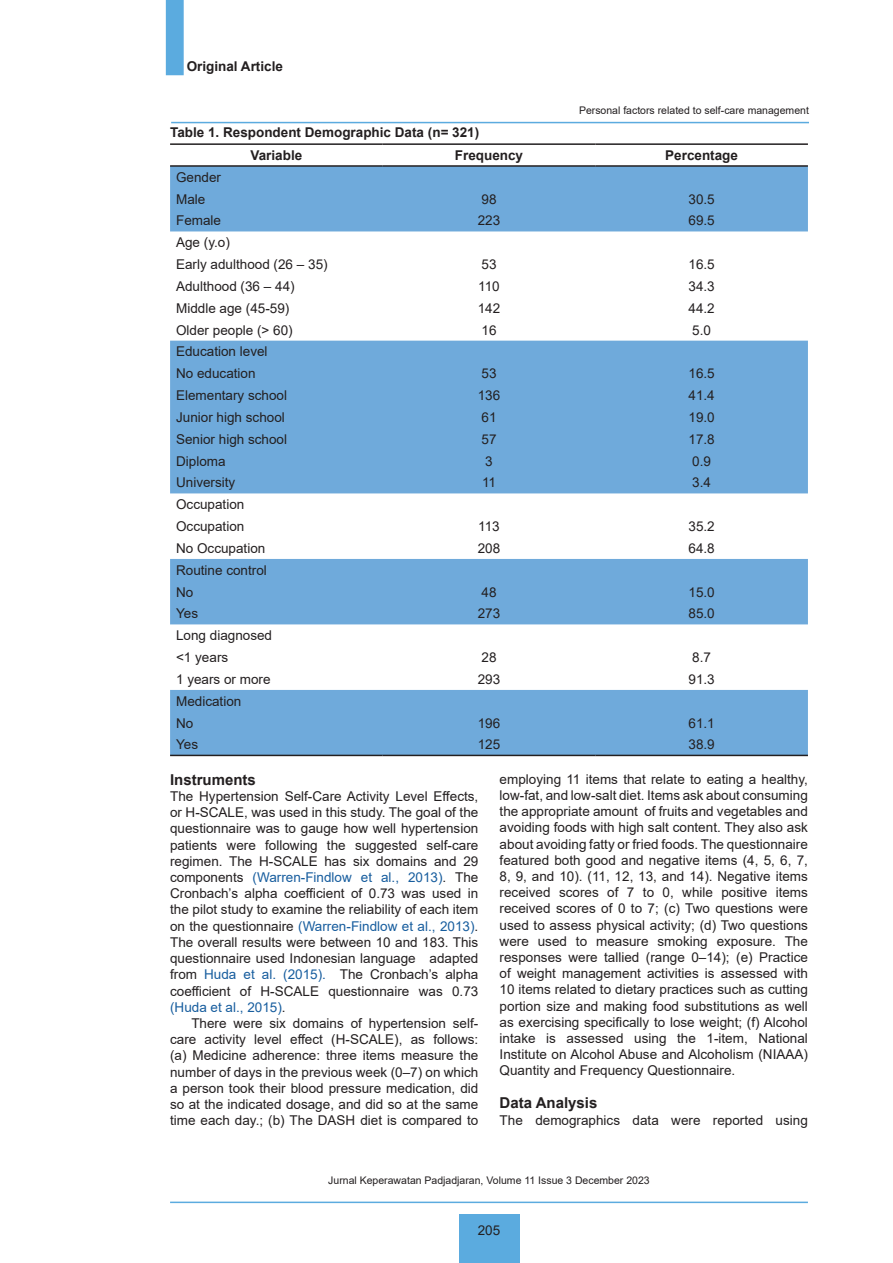
<style>
.page{position:relative;width:893px;height:1263px;background:#fff}
.page>*{position:absolute;margin:0;border:0;box-sizing:border-box;transform-origin:0 0}
.Heading_2{font:700 15px "Arial";color:#231f20}
.Paragraf_Lanjutan{font:13.5px/16.2px "Arial";color:#231f20;text-align:justify}
.Paragraf_Awal{font:13.5px/16.2px "Arial";color:#231f20;text-align:justify}
.Judul_Table{font:700 13.5px "Arial";color:#231f20}
.Running_Title{font:10.5px "Arial";color:#231f20}
.s1{color:#175d9e}
</style>
<div class="page">
<div style="left:166px;top:0;width:18px;height:75px;background:#5babdf;border:2px solid #5babdf"></div>
<div style="left:459px;top:1214px;width:60px;height:49px;background:#5babdf"></div>
<hr style="left:170px;top:1201px;width:638px;height:2px;background:#5babdf">
<hr style="left:171px;top:122px;width:638px;height:1px;background:#5babdf">
<svg style="left:170px;top:167px;width:638px;height:588px;fill:#6faadb"></svg>
<hr style="left:170px;top:143px;width:213px;height:2px;background:#231f20">
<hr style="left:383px;top:143px;width:212px;height:2px;background:#231f20">
<hr style="left:595px;top:143px;width:213px;height:2px;background:#231f20">
<hr style="left:170px;top:165px;width:213px;height:2px;background:#231f20">
<hr style="left:383px;top:165px;width:212px;height:2px;background:#231f20">
<hr style="left:595px;top:165px;width:213px;height:2px;background:#231f20">
<hr style="left:170px;top:755px;width:213px;height:1px;background:#231f20">
<hr style="left:383px;top:755px;width:212px;height:1px;background:#231f20">
<hr style="left:595px;top:755px;width:213px;height:1px;background:#231f20">
<p class="Judul_Table" style="left:187px;top:56px;width:98px">Original Article</p>
<p class="Running_Title" style="left:579px;top:103px;width:231px">Personal factors related to self-care management</p>
<p class="Judul_Table" style="left:170px;top:123px;width:311px">Table 1. Respondent Demographic Data (n= 321)</p>
<p class="Judul_Table" style="left:250px;top:146px;width:53px">Variable</p>
<p class="Judul_Table" style="left:455px;top:146px;width:70px">Frequency</p>
<p class="Judul_Table" style="left:665px;top:146px;width:74px">Percentage</p>
<p class="Paragraf_Lanjutan" style="left:176px;top:169px;width:47px">Gender</p>
<p class="Paragraf_Lanjutan" style="left:176px;top:191px;width:31px">Male</p>
<p class="Paragraf_Lanjutan" style="left:481px;top:191px;width:17px">98</p>
<p class="Paragraf_Lanjutan" style="left:688px;top:191px;width:28px">30.5</p>
<p class="Paragraf_Lanjutan" style="left:176px;top:213px;width:47px">Female</p>
<p class="Paragraf_Lanjutan" style="left:478px;top:213px;width:24px">223</p>
<p class="Paragraf_Lanjutan" style="left:688px;top:213px;width:28px">69.5</p>
<p class="Paragraf_Lanjutan" style="left:176px;top:234px;width:55px">Age (y.o)</p>
<p class="Paragraf_Lanjutan" style="left:176px;top:256px;width:153px">Early adulthood (26 – 35)</p>
<p class="Paragraf_Lanjutan" style="left:481px;top:256px;width:17px">53</p>
<p class="Paragraf_Lanjutan" style="left:688px;top:256px;width:28px">16.5</p>
<p class="Paragraf_Lanjutan" style="left:176px;top:278px;width:120px">Adulthood (36 – 44)</p>
<p class="Paragraf_Lanjutan" style="left:478px;top:278px;width:23px">110</p>
<p class="Paragraf_Lanjutan" style="left:688px;top:278px;width:28px">34.3</p>
<p class="Paragraf_Lanjutan" style="left:176px;top:300px;width:115px">Middle age (45-59)</p>
<p class="Paragraf_Lanjutan" style="left:478px;top:300px;width:24px">142</p>
<p class="Paragraf_Lanjutan" style="left:688px;top:300px;width:28px">44.2</p>
<p class="Paragraf_Lanjutan" style="left:176px;top:322px;width:118px">Older people (&gt; 60)</p>
<p class="Paragraf_Lanjutan" style="left:481px;top:322px;width:17px">16</p>
<p class="Paragraf_Lanjutan" style="left:692px;top:322px;width:20px">5.0</p>
<p class="Paragraf_Lanjutan" style="left:176px;top:343px;width:93px">Education level</p>
<p class="Paragraf_Lanjutan" style="left:176px;top:365px;width:81px">No education</p>
<p class="Paragraf_Lanjutan" style="left:481px;top:365px;width:17px">53</p>
<p class="Paragraf_Lanjutan" style="left:688px;top:365px;width:28px">16.5</p>
<p class="Paragraf_Lanjutan" style="left:176px;top:387px;width:113px">Elementary school</p>
<p class="Paragraf_Lanjutan" style="left:478px;top:387px;width:24px">136</p>
<p class="Paragraf_Lanjutan" style="left:688px;top:387px;width:28px">41.4</p>
<p class="Paragraf_Lanjutan" style="left:176px;top:409px;width:110px">Junior high school</p>
<p class="Paragraf_Lanjutan" style="left:481px;top:409px;width:17px">61</p>
<p class="Paragraf_Lanjutan" style="left:688px;top:409px;width:28px">19.0</p>
<p class="Paragraf_Lanjutan" style="left:176px;top:431px;width:113px">Senior high school</p>
<p class="Paragraf_Lanjutan" style="left:481px;top:431px;width:17px">57</p>
<p class="Paragraf_Lanjutan" style="left:688px;top:431px;width:28px">17.8</p>
<p class="Paragraf_Lanjutan" style="left:176px;top:453px;width:51px">Diploma</p>
<p class="Paragraf_Lanjutan" style="left:485px;top:453px;width:9px">3</p>
<p class="Paragraf_Lanjutan" style="left:692px;top:453px;width:20px">0.9</p>
<p class="Paragraf_Lanjutan" style="left:176px;top:474px;width:61px">University</p>
<p class="Paragraf_Lanjutan" style="left:482px;top:474px;width:16px">11</p>
<p class="Paragraf_Lanjutan" style="left:692px;top:474px;width:20px">3.4</p>
<p class="Paragraf_Lanjutan" style="left:176px;top:496px;width:70px">Occupation</p>
<p class="Paragraf_Lanjutan" style="left:176px;top:518px;width:70px">Occupation</p>
<p class="Paragraf_Lanjutan" style="left:478px;top:518px;width:23px">113</p>
<p class="Paragraf_Lanjutan" style="left:688px;top:518px;width:28px">35.2</p>
<p class="Paragraf_Lanjutan" style="left:176px;top:540px;width:91px">No Occupation</p>
<p class="Paragraf_Lanjutan" style="left:478px;top:540px;width:24px">208</p>
<p class="Paragraf_Lanjutan" style="left:688px;top:540px;width:28px">64.8</p>
<p class="Paragraf_Lanjutan" style="left:176px;top:562px;width:92px">Routine control</p>
<p class="Paragraf_Lanjutan" style="left:176px;top:584px;width:19px">No</p>
<p class="Paragraf_Lanjutan" style="left:481px;top:584px;width:17px">48</p>
<p class="Paragraf_Lanjutan" style="left:688px;top:584px;width:28px">15.0</p>
<p class="Paragraf_Lanjutan" style="left:176px;top:605px;width:24px">Yes</p>
<p class="Paragraf_Lanjutan" style="left:478px;top:605px;width:24px">273</p>
<p class="Paragraf_Lanjutan" style="left:688px;top:605px;width:28px">85.0</p>
<p class="Paragraf_Lanjutan" style="left:176px;top:627px;width:98px">Long diagnosed</p>
<p class="Paragraf_Lanjutan" style="left:176px;top:649px;width:54px">&lt;1 years</p>
<p class="Paragraf_Lanjutan" style="left:481px;top:649px;width:17px">28</p>
<p class="Paragraf_Lanjutan" style="left:692px;top:649px;width:20px">8.7</p>
<p class="Paragraf_Lanjutan" style="left:176px;top:671px;width:96px">1 years or more</p>
<p class="Paragraf_Lanjutan" style="left:478px;top:671px;width:24px">293</p>
<p class="Paragraf_Lanjutan" style="left:688px;top:671px;width:28px">91.3</p>
<p class="Paragraf_Lanjutan" style="left:176px;top:693px;width:67px">Medication</p>
<p class="Paragraf_Lanjutan" style="left:176px;top:715px;width:19px">No</p>
<p class="Paragraf_Lanjutan" style="left:478px;top:715px;width:24px">196</p>
<p class="Paragraf_Lanjutan" style="left:688px;top:715px;width:28px">61.1</p>
<p class="Paragraf_Lanjutan" style="left:176px;top:736px;width:24px">Yes</p>
<p class="Paragraf_Lanjutan" style="left:478px;top:736px;width:24px">125</p>
<p class="Paragraf_Lanjutan" style="left:688px;top:736px;width:28px">38.9</p>
<p class="Heading_2" style="left:170px;top:769px;width:87px">Instruments</p>
<p class="Paragraf_Awal" style="left:170px;top:788px;width:310px">The Hypertension Self-Care Activity Level Effects, or H-SCALE, was used in this study. The goal of the questionnaire was to gauge how well hypertension patients were following the suggested self-care regimen. The H-SCALE has six domains and 29 components <span class="s1">(Warren-Findlow et al., 2013)</span>. The Cronbach’s alpha coefficient of 0.73 was used in the pilot study to examine the reliability of each item on the questionnaire <span class="s1">(Warren-Findlow et al., 2013)</span>.<br>The overall results were between 10 and 183. This questionnaire used Indonesian language adapted from <span class="s1">Huda et al. (2015).</span> The Cronbach’s alpha coefficient of H-SCALE questionnaire was 0.73 <span class="s1">(Huda et al., 2015)</span>.</p>
<p class="Paragraf_Lanjutan" style="left:170px;top:1015px;width:310px;text-indent:21px">There were six domains of hypertension self&shy;care activity level effect (H-SCALE), as follows: (a) Medicine adherence: three items measure the number of days in the previous week (0–7) on which a person took their blood pressure medication, did so at the indicated dosage, and did so at the same time each day.; (b) The DASH diet is compared to</p>
<p class="Paragraf_Lanjutan" style="left:500px;top:771px;width:310px">employing 11 items that relate to eating a healthy, low-fat, and low-salt diet. Items ask about consuming the appropriate amount of fruits and vegetables and avoiding foods with high salt content. They also ask about avoiding fatty or fried foods. The questionnaire featured both good and negative items (4, 5, 6, 7, 8, 9, and 10). (11, 12, 13, and 14). Negative items received scores of 7 to 0, while positive items received scores of 0 to 7; (c) Two questions were used to assess physical activity; (d) Two questions were used to measure smoking exposure. The responses were tallied (range 0–14); (e) Practice of weight management activities is assessed with 10 items related to dietary practices such as cutting portion size and making food substitutions as well as exercising specifically to lose weight; (f) Alcohol intake is assessed using the 1-item, National Institute on Alcohol Abuse and Alcoholism (NIAAA)<br>Quantity and Frequency Questionnaire.</p>
<p class="Heading_2" style="left:500px;top:1092px;width:99px">Data Analysis</p>
<p class="Paragraf_Awal" style="left:500px;top:1112px;width:310px">The demographics data were reported using</p>
<p class="Running_Title" style="left:328px;top:1173px;width:323px">Jurnal Keperawatan Padjadjaran, Volume 11 Issue 3 December 2023</p>
<p class="Paragraf_Lanjutan" style="left:478px;top:1222px;width:24px">205</p>
</div>
